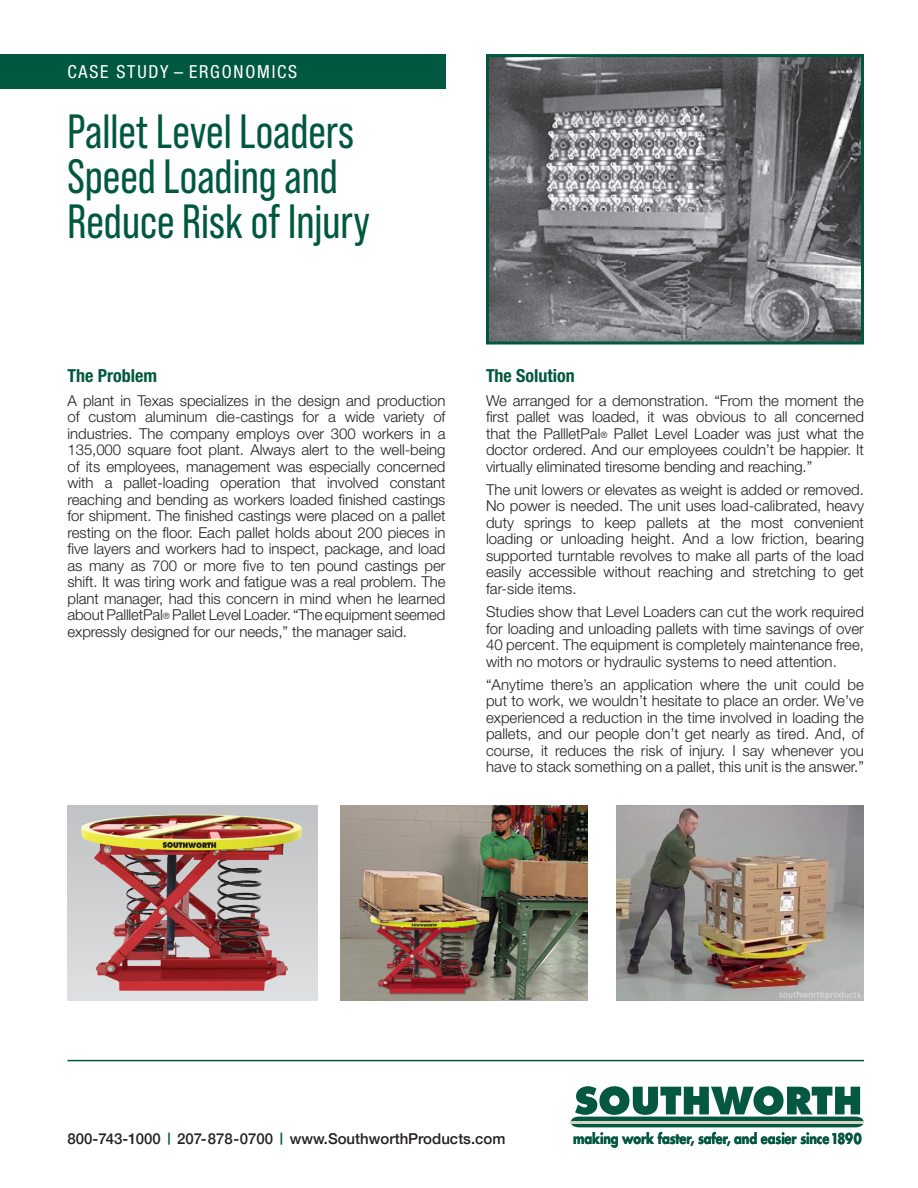
<style>
.page{position:relative;width:918px;height:1188px;background:#fff}
.page>*{position:absolute;margin:0;border:0;box-sizing:border-box;transform-origin:0 0}
.t1{font:48px/45px "Bebas Neue Pro";color:#005840}
.t2{font:700 condensed 18px "Helvetica Neue LT Std";color:#005840}
.t3{font:condensed 18px "Helvetica Neue LT Std";letter-spacing:.1em;color:#fff}
.t4{font:300 15px/16.5px "Helvetica Neue LT Std";color:#231f20;text-align:justify}
.t5{font:500 15px "Helvetica Neue";color:#231f20}
.t6{font:700 14.4px "Futura";letter-spacing:-.015em;color:#045741;scale:.8 1}
.s1{font-size:8.7px}
.s2{font-size:12px;color:#005840}
</style>
<div class="page">
<hr style="left:68px;top:1060px;width:796px;height:1px;background:#005840">
<div style="left:0;top:54px;width:446px;height:35px;background:#005840"></div>
<svg style="left:571px;top:1086px;width:292px;height:41px"></svg>
<hr style="left:571px;top:1121px;width:293px;height:2px;background:#d7d5c2">
<img style="left:490px;top:58px;width:370px;height:283px">
<div style="left:486px;top:54px;width:378px;height:291px;border:3px solid #005840"></div>
<img style="left:69px;top:805px;width:248px;height:193px">
<img style="left:340px;top:805px;width:248px;height:196px">
<img style="left:617px;top:805px;width:247px;height:196px">
<p class="t3" style="left:68px;top:61px;width:231px">CASE STUDY – ERGONOMICS</p>
<h1 class="t1" style="left:68px;top:109px;width:304px">Pallet Level Loaders<br>Speed Loading and<br>Reduce Risk of Injury</h1>
<p class="t2" style="left:68px;top:365px;width:91px">The Problem</p>
<p class="t4" style="left:67px;top:392px;width:380px">A plant in Texas specializes in the design and production of custom aluminum die-castings for a wide variety of industries. The company employs over 300 workers in a 135,000 square foot plant. Always alert to the well-being of its employees, management was especially concerned with a pallet-loading operation that involved constant reaching and bending as workers loaded finished castings for shipment. The finished castings were placed on a pallet resting on the floor. Each pallet holds about 200 pieces in five layers and workers had to inspect, package, and load as many as 700 or more five to ten pound castings per shift. It was tiring work and fatigue was a real problem. The plant manager, had this concern in mind when he learned about PallletPal<span class="s1">®</span> Pallet Level Loader. “The equipment seemed expressly designed for our needs,” the manager said.</p>
<p class="t2" style="left:486px;top:365px;width:90px">The Solution</p>
<p class="t4" style="left:486px;top:392px;width:380px">We arranged for a demonstration. “From the moment the first pallet was loaded, it was obvious to all concerned that the PallletPal<span class="s1">®</span> Pallet Level Loader was just what the doctor ordered. And our employees couldn’t be happier. It virtually eliminated tiresome bending and reaching.”</p>
<p class="t4" style="left:486px;top:481px;width:380px">The unit lowers or elevates as weight is added or removed.<br>No power is needed. The unit uses load-calibrated, heavy duty springs to keep pallets at the most convenient loading or unloading height. And a low friction, bearing supported turntable revolves to make all parts of the load easily accessible without reaching and stretching to get far-side items.</p>
<p class="t4" style="left:486px;top:603px;width:380px">Studies show that Level Loaders can cut the work required for loading and unloading pallets with time savings of over 40 percent. The equipment is completely maintenance free, with no motors or hydraulic systems to need attention.</p>
<p class="t4" style="left:486px;top:676px;width:380px">“Anytime there’s an application where the unit could be put to work, we wouldn’t hesitate to place an order. We’ve experienced a reduction in the time involved in loading the pallets, and our people don’t get nearly as tired. And, of course, it reduces the risk of injury. I say whenever you have to stack something on a pallet, this unit is the answer.”</p>
<p class="t5" style="left:68px;top:1126px;width:440px">800-743-1000 <span class="s2">|</span> 207-878-0700 <span class="s2">|</span> www.SouthworthProducts.com</p>
<p class="t6" style="left:573px;top:1128px;width:362px">making work faster, safer, and easier since 1890</p>
</div>
